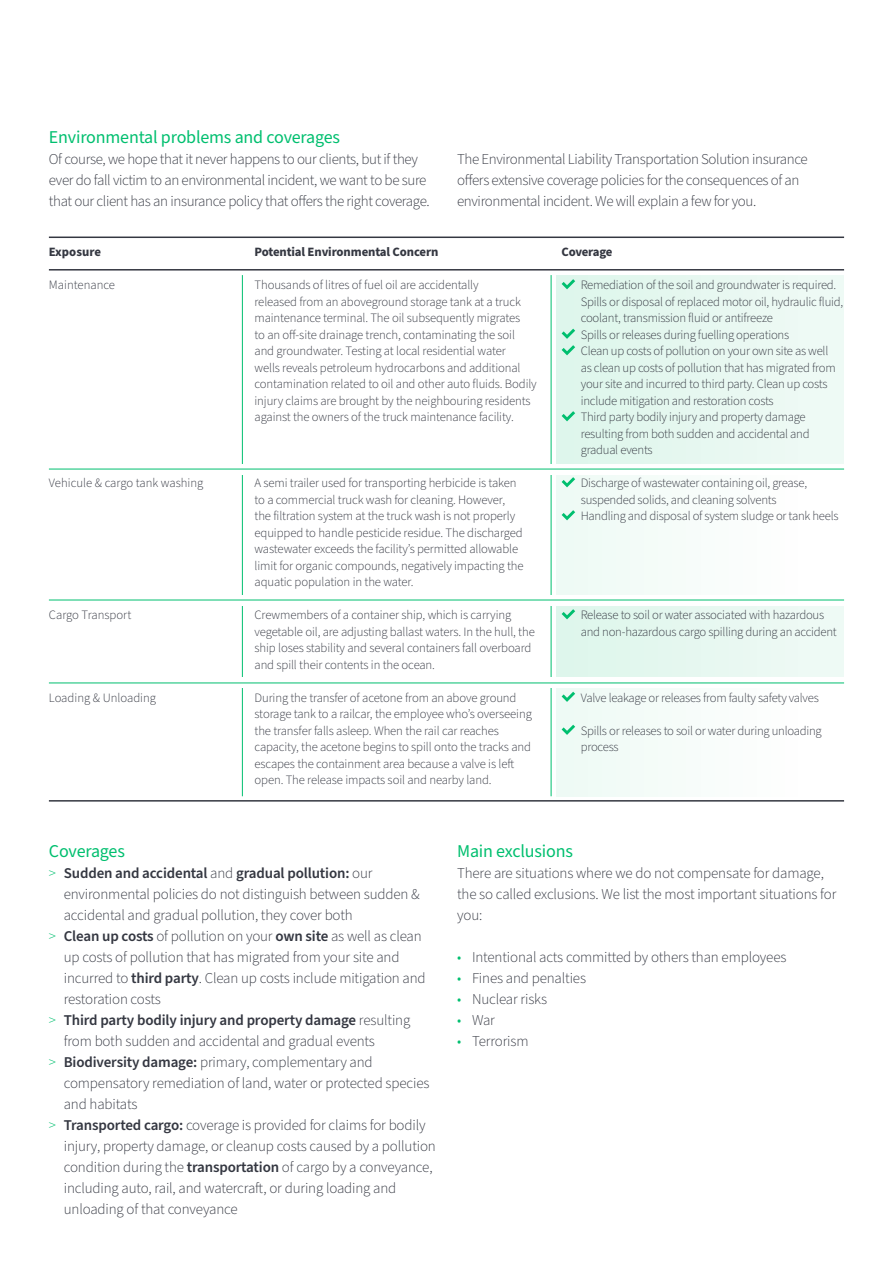
<style>
.page{position:relative;width:893px;height:1263px;background:#fff}
.page>*{position:absolute;margin:0;border:0;box-sizing:border-box;transform-origin:0 0}
.t1{font:18px "Source Sans Pro";letter-spacing:-.01em;color:#00bf6f}
.t2{font:300 15px/21px "Source Sans Pro";letter-spacing:-.01em;color:#343741}
.t3{font:600 15px "Source Sans Pro";letter-spacing:-.01em;color:#343741}
.t4{font:300 12.75px/16.5px "Source Sans Pro";letter-spacing:-.01em;color:#343741}
.t5{font:700 12.75px "Source Sans Pro";letter-spacing:-.01em;color:#343741}
.t6{font:700 12.75px "Source Sans Pro";letter-spacing:-.03em;color:#343741}
.s1{font-weight:300;color:#00bf6f}
.s2{font-weight:300}
.s3{color:#00bf6f}
.s4{font-weight:600}
</style>
<div class="page">
<div style="left:556px;top:275px;width:288px;height:521px;background:#f8fdfb"></div>
<div style="left:556px;top:275px;width:288px;height:194px;background:#e6f7f0"></div>
<div style="left:556px;top:600px;width:288px;height:82px;background:#e7f8f1"></div>
<hr style="left:49px;top:269px;width:795px;height:2px;background:#343741">
<hr style="left:49px;top:237px;width:795px;height:1px;background:#343741">
<hr style="left:49px;top:800px;width:795px;height:1px;background:#343741">
<hr style="left:242px;top:275px;width:1px;height:521px;background:#00bf6f">
<hr style="left:551px;top:275px;width:1px;height:521px;background:#00bf6f">
<div style="left:49px;top:464px;width:795px;height:10px;background:#fff"></div>
<hr style="left:49px;top:469px;width:795px;height:1px;background:#00bf6f">
<div style="left:49px;top:595px;width:795px;height:10px;background:#fff"></div>
<hr style="left:49px;top:600px;width:795px;height:1px;background:#00bf6f">
<div style="left:49px;top:678px;width:795px;height:10px;background:#fff"></div>
<hr style="left:49px;top:682px;width:795px;height:1px;background:#00bf6f">
<svg style="left:562px;top:279px;width:13px;height:10px"></svg>
<svg style="left:562px;top:329px;width:13px;height:10px"></svg>
<svg style="left:562px;top:345px;width:13px;height:10px"></svg>
<svg style="left:562px;top:411px;width:13px;height:10px"></svg>
<svg style="left:562px;top:477px;width:13px;height:10px"></svg>
<svg style="left:562px;top:510px;width:13px;height:10px"></svg>
<svg style="left:562px;top:609px;width:13px;height:10px"></svg>
<svg style="left:562px;top:692px;width:13px;height:10px"></svg>
<svg style="left:562px;top:725px;width:13px;height:10px"></svg>
<h1 class="t1" style="left:49px;top:125px;width:293px">Environmental problems and coverages</h1>
<p class="t2" style="left:49px;top:149px;width:382px">Of course, we hope that it never happens to our clients, but if they ever do fall victim to an environmental incident, we want to be sure that our client has an insurance policy that offers the right coverage.</p>
<p class="t2" style="left:457px;top:149px;width:352px">The Environmental Liability Transportation Solution insurance offers extensive coverage policies for the consequences of an environmental incident. We will explain a few for you.</p>
<p class="t5" style="left:49px;top:243px;width:54px">Exposure</p>
<p class="t4" style="left:49px;top:277px;width:68px">Maintenance</p>
<p class="t5" style="left:255px;top:243px;width:185px">Potential Environmental Concern</p>
<p class="t4" style="left:255px;top:277px;width:284px">Thousands of litres of fuel oil are accidentally<br>released from an aboveground storage tank at a truck maintenance terminal. The oil subsequently migrates<br>to an off-site drainage trench, contaminating the soil and groundwater. Testing at local residential water<br>wells reveals petroleum hydrocarbons and additional contamination related to oil and other auto fluids. Bodily injury claims are brought by the neighbouring residents against the owners of the truck maintenance facility.</p>
<p class="t6" style="left:562px;top:243px;width:52px">Coverage</p>
<p class="t4" style="left:581px;top:277px;width:264px">Remediation of the soil and groundwater is required.<br>Spills or disposal of replaced motor oil, hydraulic fluid, coolant, transmission fluid or antifreeze<br>Spills or releases during fuelling operations<br>Clean up costs of pollution on your own site as well<br>as clean up costs of pollution that has migrated from your site and incurred to third party. Clean up costs include mitigation and restoration costs<br>Third party bodily injury and property damage resulting from both sudden and accidental and gradual events</p>
<p class="t4" style="left:581px;top:475px;width:259px">Discharge of wastewater containing oil, grease, suspended solids, and cleaning solvents<br>Handling and disposal of system sludge or tank heels</p>
<p class="t4" style="left:255px;top:475px;width:271px">A semi trailer used for transporting herbicide is taken to a commercial truck wash for cleaning. However, the filtration system at the truck wash is not properly equipped to handle pesticide residue. The discharged wastewater exceeds the facility’s permitted allowable limit for organic compounds, negatively impacting the aquatic population in the water.</p>
<p class="t4" style="left:255px;top:607px;width:282px">Crewmembers of a container ship, which is carrying vegetable oil, are adjusting ballast waters. In the hull, the ship loses stability and several containers fall overboard and spill their contents in the ocean.</p>
<p class="t4" style="left:255px;top:690px;width:279px">During the transfer of acetone from an above ground storage tank to a railcar, the employee who’s overseeing the transfer falls asleep. When the rail car reaches capacity, the acetone begins to spill onto the tracks and escapes the containment area because a valve is left open. The release impacts soil and nearby land.</p>
<p class="t4" style="left:49px;top:475px;width:156px">Vehicule &amp; cargo tank washing</p>
<p class="t4" style="left:581px;top:607px;width:258px">Release to soil or water associated with hazardous and non-hazardous cargo spilling during an accident</p>
<p class="t4" style="left:49px;top:607px;width:84px">Cargo Transport</p>
<p class="t4" style="left:581px;top:690px;width:240px">Valve leakage or releases from faulty safety valves</p>
<p class="t4" style="left:581px;top:723px;width:243px">Spills or releases to soil or water during unloading process</p>
<p class="t4" style="left:49px;top:690px;width:109px">Loading &amp; Unloading</p>
<h1 class="t1" style="left:49px;top:839px;width:78px">Coverages</h1>
<p class="t3" style="left:49px;top:863px;width:325px"><span class="s1">&gt;</span> Sudden and accidental <span class="s2">and</span> gradual pollution: <span class="s2">our</span></p>
<p class="t2" style="left:64px;top:884px;width:358px">environmental policies do not distinguish between sudden &amp;</p>
<p class="t2" style="left:64px;top:905px;width:290px">accidental and gradual pollution, they cover both</p>
<p class="t2" style="left:49px;top:926px;width:374px"><span class="s3">&gt;</span> <span class="s4">Clean up costs</span> of pollution on your <span class="s4">own site</span> as well as clean</p>
<p class="t2" style="left:64px;top:947px;width:337px">up costs of pollution that has migrated from your site and</p>
<p class="t2" style="left:64px;top:968px;width:363px">incurred to <span class="s4">third party</span>. Clean up costs include mitigation and</p>
<p class="t2" style="left:64px;top:989px;width:99px">restoration costs</p>
<p class="t3" style="left:49px;top:1010px;width:363px"><span class="s1">&gt;</span> Third party bodily injury and property damage <span class="s2">resulting</span></p>
<p class="t2" style="left:64px;top:1031px;width:313px">from both sudden and accidental and gradual events</p>
<p class="t2" style="left:49px;top:1052px;width:325px"><span class="s3">&gt;</span> <span class="s4">Biodiversity damage:</span> primary, complementary and</p>
<p class="t2" style="left:64px;top:1073px;width:367px">compensatory remediation of land, water or protected species</p>
<p class="t2" style="left:64px;top:1094px;width:75px">and habitats</p>
<p class="t2" style="left:49px;top:1115px;width:378px"><span class="s3">&gt;</span> <span class="s4">Transported cargo:</span> coverage is provided for claims for bodily</p>
<p class="t2" style="left:64px;top:1136px;width:374px">injury, property damage, or cleanup costs caused by a pollution</p>
<p class="t2" style="left:64px;top:1157px;width:370px">condition during the <span class="s4">transportation</span> of cargo by a conveyance,</p>
<p class="t2" style="left:64px;top:1178px;width:334px">including auto, rail, and watercraft, or during loading and</p>
<p class="t2" style="left:64px;top:1199px;width:176px">unloading of that conveyance</p>
<h1 class="t1" style="left:457px;top:839px;width:117px">Main exclusions</h1>
<p class="t2" style="left:457px;top:863px;width:381px">There are situations where we do not compensate for damage, the so called exclusions. We list the most important situations for you:</p>
<p class="t2" style="left:457px;top:947px;width:331px"><span class="s3">•</span> Intentional acts committed by others than employees</p>
<p class="t2" style="left:457px;top:968px;width:130px"><span class="s3">•</span> Fines and penalties</p>
<p class="t2" style="left:457px;top:989px;width:91px"><span class="s3">•</span> Nuclear risks</p>
<p class="t2" style="left:457px;top:1010px;width:39px"><span class="s3">•</span> War</p>
<p class="t2" style="left:457px;top:1031px;width:73px"><span class="s3">•</span> Terrorism</p>
</div>
